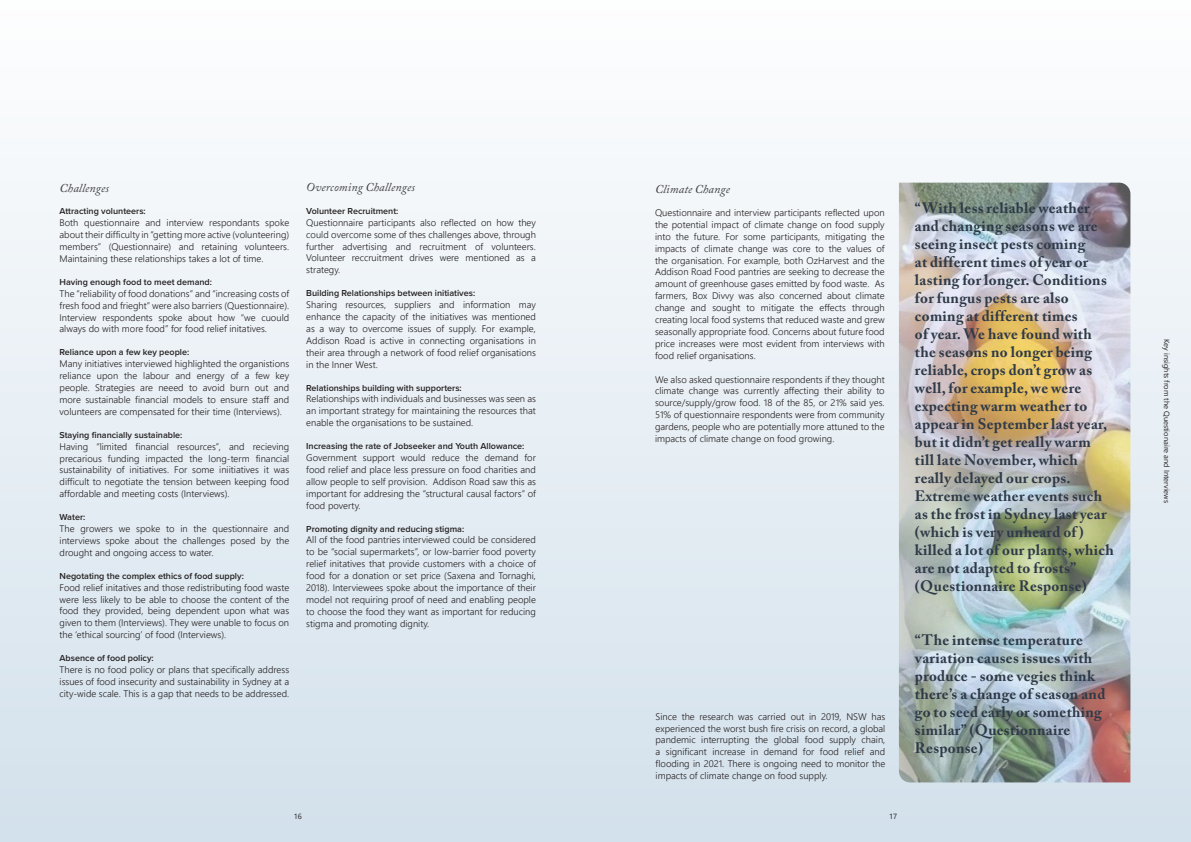
<style>
.page{position:relative;width:1191px;height:842px;background:#fff}
.page>*{position:absolute;margin:0;border:0;box-sizing:border-box;transform-origin:0 0}
.Quote_White{font:700 15px/18px "Adobe Caslon Pro";letter-spacing:.02em;color:#2f3a48}
.Italics_Heading{font:italic 12px "Adobe Caslon Pro";letter-spacing:.01em;color:#3e3e3f}
.Body_text{font:300 9.5px/11.9px "Nirmala UI";color:#231f20;text-align:justify}
.Cover_Details_Headin{font:600 9px "Proxima Nova";color:#231f20}
.t1{font:7.5px "Nirmala UI";color:#231f20}
</style>
<div class="page">
<div style="left:0;top:0;width:1191px;height:842px;background:linear-gradient(to bottom,#fdfefe,#d3e1eb)"></div>
<img style="left:899px;top:183px;width:231px;height:599px">
<p class="Italics_Heading" style="left:60px;top:181px;width:51px">Challenges</p>
<p class="Cover_Details_Headin" style="left:60px;top:205px;width:88px">Attracting volunteers:</p>
<p class="Body_text" style="left:60px;top:216px;width:231px">Both questionnaire and interview respondants spoke about their difficulty in “getting more active (volunteering) members” (Questionnaire) and retaining volunteers.<br>Maintaining these relationships takes a lot of time.</p>
<p class="Cover_Details_Headin" style="left:60px;top:275px;width:154px">Having enough food to meet demand:</p>
<p class="Body_text" style="left:60px;top:287px;width:231px">The “reliability of food donations” and “increasing costs of fresh food and frieght” were also barriers (Questionnaire).<br>Interview respondents spoke about how “we cuould always do with more food” for food relief initatives.</p>
<p class="Cover_Details_Headin" style="left:60px;top:346px;width:131px">Reliance upon a few key people:</p>
<p class="Body_text" style="left:60px;top:357px;width:231px">Many initiatives interviewed highlighted the organistions reliance upon the labour and energy of a few key people. Strategies are neeed to avoid burn out and more sustainable financial models to ensure staff and volunteers are compensated for their time (Interviews).</p>
<p class="Cover_Details_Headin" style="left:60px;top:428px;width:124px">Staying financially sustainable:</p>
<p class="Body_text" style="left:60px;top:440px;width:231px">Having “limited financial resources”, and recieving precarious funding impacted the long-term financial sustainability of initiatives. For some iniitiatives it was difficult to negotiate the tension between keeping food affordable and meeting costs (Interviews).</p>
<p class="Cover_Details_Headin" style="left:60px;top:510px;width:27px">Water:</p>
<p class="Body_text" style="left:60px;top:522px;width:231px">The growers we spoke to in the questionnaire and interviews spoke about the challenges posed by the drought and ongoing access to water.</p>
<p class="Cover_Details_Headin" style="left:60px;top:569px;width:186px">Negotating the complex ethics of food supply:</p>
<p class="Body_text" style="left:60px;top:581px;width:231px">Food relief initatives and those redistributing food waste were less likely to be able to choose the content of the food they provided, being dependent upon what was given to them (Interviews). They were unable to focus on the ‘ethical sourcing’ of food (Interviews).</p>
<p class="Cover_Details_Headin" style="left:60px;top:651px;width:96px">Absence of food policy:</p>
<p class="Body_text" style="left:60px;top:663px;width:231px">There is no food policy or plans that specifically address issues of food insecurity and sustainability in Sydney at a city-wide scale. This is a gap that needs to be addressed.</p>
<p class="Italics_Heading" style="left:306px;top:180px;width:110px">Overcoming Challenges</p>
<p class="Cover_Details_Headin" style="left:306px;top:204px;width:94px">Volunteer Recruitment:</p>
<p class="Body_text" style="left:306px;top:216px;width:231px">Questionnaire participants also reflected on how they could overcome some of thes challenges above, through further advertising and recruitment of volunteers.<br>Volunteer reccruitment drives were mentioned as a strategy.</p>
<p class="Cover_Details_Headin" style="left:306px;top:286px;width:170px">Building Relationships between initiatives:</p>
<p class="Body_text" style="left:306px;top:298px;width:231px">Sharing resources, suppliers and information may enhance the capacity of the initiatives was mentioned as a way to overcome issues of supply. For example, Addison Road is active in connecting organisations in their area through a network of food relief organisations in the Inner West.</p>
<p class="Cover_Details_Headin" style="left:306px;top:381px;width:157px">Relationships building with supporters:</p>
<p class="Body_text" style="left:306px;top:392px;width:231px">Relationships with individuals and businesses was seen as an important strategy for maintaining the resources that enable the organisations to be sustained.</p>
<p class="Cover_Details_Headin" style="left:306px;top:439px;width:220px">Increasing the rate of Jobseeker and Youth Allowance:</p>
<p class="Body_text" style="left:306px;top:451px;width:231px">Government support would reduce the demand for food relief and place less pressure on food charities and allow people to self provision. Addison Road saw this as important for addresing the “structural causal factors” of food poverty.</p>
<p class="Cover_Details_Headin" style="left:306px;top:522px;width:159px">Promoting dignity and reducing stigma:</p>
<p class="Body_text" style="left:306px;top:533px;width:231px">All of the food pantries interviewed could be considered to be “social supermarkets”, or low-barrier food poverty relief initatives that provide customers with a choice of food for a donation or set price (Saxena and Tornaghi, 2018). Interviewees spoke about the importance of their model not requiring proof of need and enabling people to choose the food they want as important for reducing stigma and promoting dignity.</p>
<p class="Italics_Heading" style="left:655px;top:181px;width:76px">Climate Change</p>
<p class="Body_text" style="left:655px;top:206px;width:231px">Questionnaire and interview participants reflected upon the potential impact of climate change on food supply into the future. For some participants, mitigating the impacts of climate change was core to the values of the organisation. For example, both OzHarvest and the Addison Road Food pantries are seeking to decrease the amount of greenhouse gases emitted by food waste. As farmers, Box Divvy was also concerned about climate change and sought to mitigate the effects through creating local food systems that reduced waste and grew seasonally appropriate food. Concerns about future food price increases were most evident from interviews with food relief organisations.</p>
<p class="Body_text" style="left:655px;top:373px;width:231px">We also asked questionnaire respondents if they thought climate change was currently affecting their ability to source/supply/grow food. 18 of the 85, or 21% said yes.<br>51% of questionnaire respondents were from community gardens, people who are potentially more attuned to the impacts of climate change on food growing.</p>
<p class="Body_text" style="left:655px;top:710px;width:231px">Since the research was carried out in 2019, NSW has experienced the worst bush fire crisis on record, a global pandemic interrupting the global food supply chain, a significant increase in demand for food relief and flooding in 2021. There is ongoing need to monitor the impacts of climate change on food supply.</p>
<p class="t1" style="left:294px;top:810px;width:10px">16</p>
<p class="t1" style="left:889px;top:810px;width:10px">17</p>
<p class="Quote_White" style="left:915px;top:199px;width:200px">“With less reliable weather and changing seasons we are seeing insect pests coming<br>at different times of year or lasting for longer. Conditions for fungus pests are also coming at different times<br>of year. We have found with the seasons no longer being reliable, crops don’t grow as well, for example, we were expecting warm weather to appear in September last year, but it didn’t get really warm<br>till late November, which really delayed our crops.<br>Extreme weather events such as the frost in Sydney last year (which is very unheard of ) killed a lot of our plants, which are not adapted to frosts” (Questionnaire Response)</p>
<p class="Quote_White" style="left:915px;top:631px;width:192px">“The intense temperature variation causes issues with produce - some vegies think there’s a change of season and go to seed early or something similar” (Questionnaire<br>Response)</p>
<p class="t1" style="left:1172px;top:339px;width:166px;rotate:90deg">Key insights from the Questionaire and Interviews</p>
</div>
